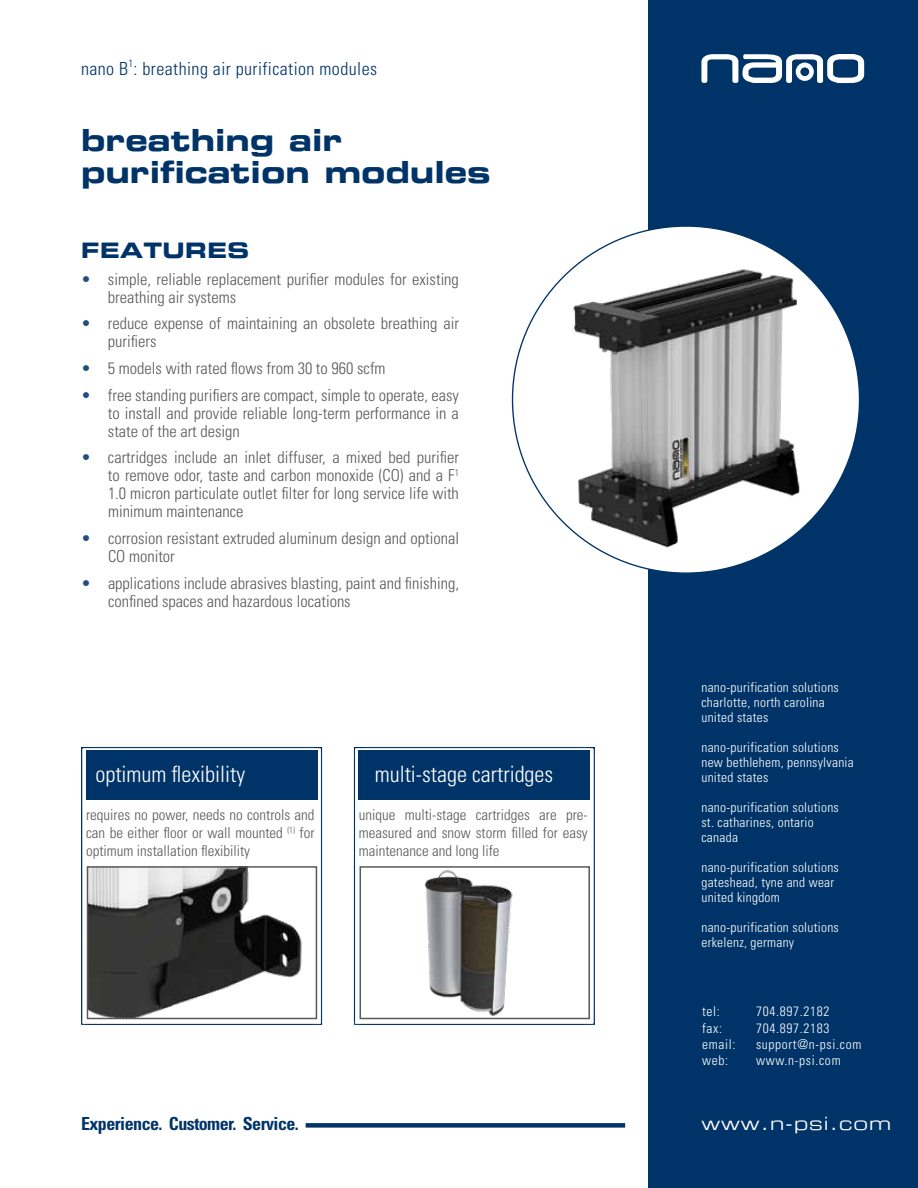
<style>
.page{position:relative;width:918px;height:1188px;background:#fff}
.page>*{position:absolute;margin:0;border:0;box-sizing:border-box;transform-origin:0 0}
.t1{font:30px/31.5px "Eurostile Bold Extended Two";color:#003468}
.t2{font:300 condensed 22.5px "Univers LT Std";color:#fff}
.t3{font:21px "Eurostile Bold Extended Two";letter-spacing:.02em;color:#003468}
.t4{font:300 condensed 18px "Univers LT Std";letter-spacing:.025em;color:#003468}
.t5{font:700 condensed 18px "Univers LT Std";letter-spacing:-.03em;color:#003468}
.t6{font:18px "Eurostile Extended Two";letter-spacing:.05em;color:#fff}
.t7{font:300 condensed 16.5px/18px "Univers LT Std";color:#58595b}
.t8{font:300 condensed 15px/18px "Univers LT Std";color:#58595b;text-align:justify}
.t9{font:300 condensed 13.5px/15px "Univers LT Std";letter-spacing:.02em;color:#fff}
.t10{font:300 condensed 13.5px "Univers LT Std";letter-spacing:.05em;color:#fff}
.s1{color:#204e7e}
</style>
<div class="page">
<div style="left:648px;top:0;width:270px;height:1188px;background:#003468"></div>
<svg style="left:701px;top:54px;width:163px;height:29px"></svg>
<div style="left:306px;top:1123px;width:319px;height:5px;background:#003468"></div>
<div style="left:513px;top:226px;width:347px;height:347px;background:#fff;border-radius:50%"></div>
<img style="left:513px;top:261px;width:345px;height:295px">
<div style="left:80px;top:746px;width:245px;height:279px;background:#000;opacity:.75"></div>
<img style="left:90px;top:869px;width:224px;height:147px">
<div style="left:87px;top:866px;width:230px;height:153px;border:2px solid #58595b"></div>
<div style="left:86px;top:750px;width:231px;height:50px;background:#003468"></div>
<div style="left:353px;top:746px;width:244px;height:279px;background:#000;opacity:.75"></div>
<div style="left:359px;top:750px;width:231px;height:50px;background:#003468"></div>
<img style="left:363px;top:869px;width:224px;height:147px">
<div style="left:360px;top:866px;width:230px;height:153px;border:2px solid #58595b"></div>
<p class="t4" style="left:81px;top:58px;width:298px">nano B<sup>1</sup>: breathing air purification modules</p>
<h1 class="t1" style="left:81px;top:124px;width:411px">breathing air purification modules</h1>
<p class="t3" style="left:81px;top:236px;width:170px">FEATURES</p>
<p class="t7" style="left:108px;top:270px;width:352px;text-indent:-27px"><span class="s1">•</span> simple, reliable replacement purifier modules for existing breathing air systems</p>
<p class="t7" style="left:108px;top:315px;width:352px;text-indent:-27px"><span class="s1">•</span> reduce expense of maintaining an obsolete breathing air purifiers</p>
<p class="t7" style="left:81px;top:359px;width:306px"><span class="s1">•</span> 5 models with rated flows from 30 to 960 scfm</p>
<p class="t7" style="left:108px;top:386px;width:353px;text-align:justify;text-indent:-27px"><span class="s1">•</span> free standing purifiers are compact, simple to operate, easy to install and provide reliable long-term performance in a state of the art design</p>
<p class="t7" style="left:108px;top:449px;width:353px;text-align:justify;text-indent:-27px"><span class="s1">•</span> cartridges include an inlet diffuser, a mixed bed purifier to remove odor, taste and carbon monoxide (CO) and a F<sup>1<br></sup>1.0 micron particulate outlet filter for long service life with minimum maintenance</p>
<p class="t7" style="left:108px;top:529px;width:353px;text-indent:-27px"><span class="s1">•</span> corrosion resistant extruded aluminum design and optional<br>CO monitor</p>
<p class="t7" style="left:108px;top:574px;width:353px;text-indent:-27px"><span class="s1">•</span> applications include abrasives blasting, paint and finishing, confined spaces and hazardous locations</p>
<h2 class="t2" style="left:95px;top:760px;width:151px">optimum flexibility</h2>
<p class="t8" style="left:86px;top:805px;width:230px">requires no power, needs no controls and can be either floor or wall mounted <sup>(1)</sup> for optimum installation flexibility</p>
<p class="t8" style="left:359px;top:805px;width:230px">unique multi-stage cartridges are pre&shy;measured and snow storm filled for easy maintenance and long life</p>
<h2 class="t2" style="left:375px;top:760px;width:180px">multi-stage cartridges</h2>
<p class="t9" style="left:701px;top:679px;width:139px">nano-purification solutions charlotte, north carolina united states</p>
<p class="t9" style="left:701px;top:739px;width:154px">nano-purification solutions new bethlehem, pennsylvania united states</p>
<p class="t9" style="left:701px;top:799px;width:139px">nano-purification solutions st. catharines, ontario canada</p>
<p class="t9" style="left:701px;top:859px;width:139px">nano-purification solutions gateshead, tyne and wear united kingdom</p>
<p class="t9" style="left:701px;top:919px;width:139px">nano-purification solutions erkelenz, germany</p>
<p class="t9" style="left:702px;top:1004px;width:19px">tel:</p>
<p class="t10" style="left:756px;top:1004px;width:75px">704.897.2182</p>
<p class="t9" style="left:702px;top:1020px;width:22px">fax:</p>
<p class="t10" style="left:756px;top:1020px;width:75px">704.897.2183</p>
<p class="t9" style="left:702px;top:1037px;width:35px">email:</p>
<p class="t10" style="left:756px;top:1036px;width:107px">support@n-psi.com</p>
<p class="t9" style="left:702px;top:1053px;width:28px">web:</p>
<p class="t10" style="left:756px;top:1052px;width:86px">www.n-psi.com</p>
<p class="t5" style="left:81px;top:1112px;width:219px">Experience. Customer. Service.</p>
<p class="t6" style="left:701px;top:1111px;width:191px">www.n-psi.com</p>
</div>
